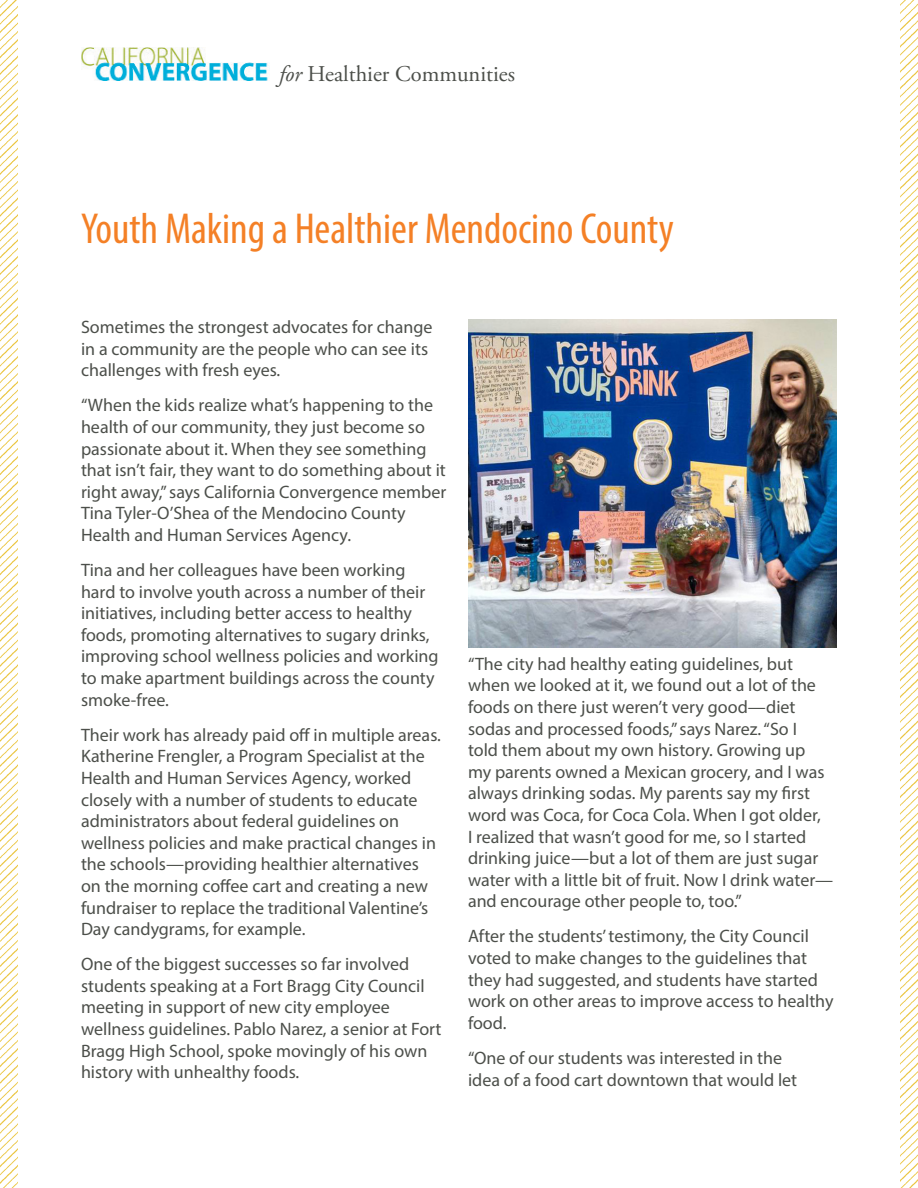
<style>
.page{position:relative;width:918px;height:1188px;background:#fff}
.page>*{position:absolute;margin:0;border:0;box-sizing:border-box;transform-origin:0 0}
.t1{font:condensed 43.5px "Myriad Pro";color:#f48026}
.t2{font:22.5px "Adobe Garamond Pro";color:#4c4f4a}
.t3{font:18px/21.6px "Myriad Pro";color:#4c4f4a}
.s1{font-style:italic}
</style>
<div class="page">
<img style="left:81px;top:47px;width:189px;height:34px">
<img style="left:0;top:0;width:17px;height:1188px">
<img style="left:901px;top:0;width:17px;height:1188px">
<img style="left:468px;top:320px;width:369px;height:328px">
<p class="t2" style="left:279px;top:60px;width:237px"><span class="s1">for</span> Healthier Communities</p>
<p class="t1" style="left:81px;top:203px;width:594px">Youth Making a Healthier Mendocino County</p>
<p class="t3" style="left:81px;top:316px;width:353px">Sometimes the strongest advocates for change in a community are the people who can see its challenges with fresh eyes.</p>
<p class="t3" style="left:81px;top:394px;width:367px">“When the kids realize what’s happening to the health of our community, they just become so passionate about it. When they see something that isn’t fair, they want to do something about it right away,” says California Convergence member Tina Tyler-O’Shea of the Mendocino County Health and Human Services Agency.</p>
<p class="t3" style="left:81px;top:559px;width:359px">Tina and her colleagues have been working hard to involve youth across a number of their initiatives, including better access to healthy foods, promoting alternatives to sugary drinks, improving school wellness policies and working to make apartment buildings across the county smoke-free.</p>
<p class="t3" style="left:81px;top:724px;width:361px">Their work has already paid off in multiple areas.<br>Katherine Frengler, a Program Specialist at the Health and Human Services Agency, worked closely with a number of students to educate administrators about federal guidelines on wellness policies and make practical changes in the schools—providing healthier alternatives on the morning coffee cart and creating a new fundraiser to replace the traditional Valentine’s Day candygrams, for example.</p>
<p class="t3" style="left:81px;top:953px;width:362px">One of the biggest successes so far involved students speaking at a Fort Bragg City Council meeting in support of new city employee wellness guidelines. Pablo Narez, a senior at Fort Bragg High School, spoke movingly of his own history with unhealthy foods.</p>
<p class="t3" style="left:468px;top:653px;width:367px">“The city had healthy eating guidelines, but when we looked at it, we found out a lot of the foods on there just weren’t very good—diet sodas and processed foods,” says Narez. “So I<br>told them about my own history. Growing up<br>my parents owned a Mexican grocery, and I was always drinking sodas. My parents say my first word was Coca, for Coca Cola. When I got older,<br>I realized that wasn’t good for me, so I started drinking juice—but a lot of them are just sugar water with a little bit of fruit. Now I drink water— and encourage other people to, too.”</p>
<p class="t3" style="left:468px;top:925px;width:367px">After the students’ testimony, the City Council voted to make changes to the guidelines that they had suggested, and students have started work on other areas to improve access to healthy food.</p>
<p class="t3" style="left:468px;top:1047px;width:331px">“One of our students was interested in the idea of a food cart downtown that would let</p>
</div>
